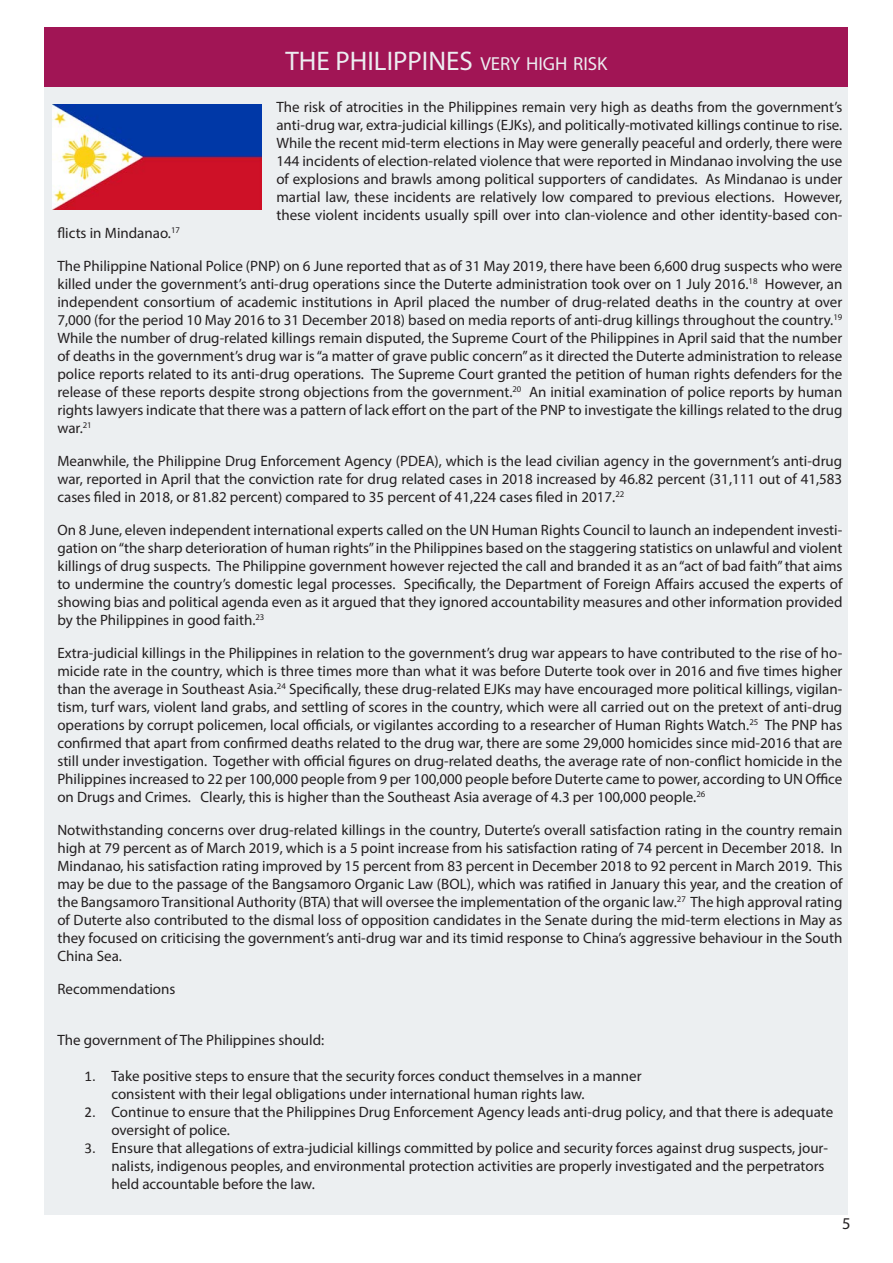
<style>
.page{position:relative;width:893px;height:1263px;background:#fff}
.page>*{position:absolute;margin:0;border:0;box-sizing:border-box;transform-origin:0 0}
.Chapters{font:27px "Myriad Pro";color:#ecedf1}
.Chapters-2{font:18.9px "Myriad Pro";color:#ecedf1}
.Bold_ish{font:16.5px "Myriad Pro";color:#231f20}
.No_Spacing{font:15px/18px "Myriad Pro";color:#231f20;text-align:justify}
.s1{font-family:"Calibri"}
</style>
<div class="page">
<div style="left:45px;top:86px;width:803px;height:1129px;background:#eceff1"></div>
<div style="left:45px;top:27px;width:803px;height:59px;background:#a11555"></div>
<img style="left:52px;top:105px;width:210px;height:104px">
<p class="Chapters" style="left:285px;top:44px;width:16px">THE</p>
<p class="Chapters" style="left:336px;top:44px;width:100px">PHILI PPINES</p>
<p class="Chapters-2" style="left:480px;top:52px;width:129px">VERY HIGH RISK</p>
<p class="No_Spacing" style="left:276px;top:98px;width:567px">The risk of atrocities in the Philippines remain very high as deaths from the government’s anti-drug war, extra-judicial killings (EJKs), and politically-motivated killings continue to rise.<br>While the recent mid-term elections in May were generally peaceful and orderly, there were 144 incidents of election-related violence that were reported in Mindanao involving the use of explosions and brawls among political supporters of candidates. As Mindanao is under martial law, these incidents are relatively low compared to previous elections. However, these violent incidents usually spill over into clan-violence and other identity-based con-</p>
<p class="No_Spacing" style="left:57px;top:224px;width:124px">flicts in Mindanao.<sup>17</sup></p>
<p class="No_Spacing" style="left:57px;top:257px;width:787px">The Philippine National Police (PNP) on 6 June reported that as of 31 May 2019, there have been 6,600 drug suspects who were killed under the government’s anti-drug operations since the Duterte administration took over on 1 July 2016.<sup>18</sup> However, an independent consortium of academic institutions in April placed the number of drug-related deaths in the country at over 7,000 (for the period 10 May 2016 to 31 December 2018) based on media reports of anti-drug killings throughout the country.<sup>19<br></sup>While the number of drug-related killings remain disputed, the Supreme Court of the Philippines in April said that the number of deaths in the government’s drug war is “a matter of grave public concern” as it directed the Duterte administration to release police reports related to its anti-drug operations. The Supreme Court granted the petition of human rights defenders for the release of these reports despite strong objections from the government.<sup>20</sup> An initial examination of police reports by human rights lawyers indicate that there was a pattern of lack effort on the part of the PNP to investigate the killings related to the drug war.<sup>21</sup></p>
<p class="No_Spacing" style="left:57px;top:452px;width:786px">Meanwhile, the Philippine Drug Enforcement Agency (PDEA), which is the lead civilian agency in the government’s anti-drug war, reported in April that the conviction rate for drug related cases in 2018 increased by 46.82 percent (31,111 out of 41,583 cases filed in 2018, or 81.82 percent) compared to 35 percent of 41,224 cases filed in 2017.<sup>22</sup></p>
<p class="No_Spacing" style="left:57px;top:521px;width:786px">On 8 June, eleven independent international experts called on the UN Human Rights Council to launch an independent investi&shy;gation on “the sharp deterioration of human rights” in the Philippines based on the staggering statistics on unlawful and violent killings of drug suspects. The Philippine government however rejected the call and branded it as an “act of bad faith” that aims to undermine the country’s domestic legal processes. Specifically, the Department of Foreign Affairs accused the experts of showing bias and political agenda even as it argued that they ignored accountability measures and other information provided by the Philippines in good faith.<sup>23</sup></p>
<p class="No_Spacing" style="left:57px;top:644px;width:786px">Extra-judicial killings in the Philippines in relation to the government’s drug war appears to have contributed to the rise of ho&shy;micide rate in the country, which is three times more than what it was before Duterte took over in 2016 and five times higher than the average in Southeast Asia.<sup>24</sup> Specifically, these drug-related EJKs may have encouraged more political killings, vigilan&shy;tism, turf wars, violent land grabs, and settling of scores in the country, which were all carried out on the pretext of anti-drug operations by corrupt policemen, local officials, or vigilantes according to a researcher of Human Rights Watch.<sup>25</sup> The PNP has confirmed that apart from confirmed deaths related to the drug war, there are some 29,000 homicides since mid-2016 that are still under investigation. Together with official figures on drug-related deaths, the average rate of non-conflict homicide in the Philippines increased to 22 per 100,000 people from 9 per 100,000 people before Duterte came to power, according to UN Office on Drugs and Crimes. Clearly, this is higher than the Southeast Asia average of 4.3 per 100,000 people.<sup>26</sup></p>
<p class="No_Spacing" style="left:57px;top:821px;width:787px">Notwithstanding concerns over drug-related killings in the country, Duterte’s overall satisfaction rating in the country remain high at 79 percent as of March 2019, which is a 5 point increase from his satisfaction rating of 74 percent in December 2018. In Mindanao, his satisfaction rating improved by 15 percent from 83 percent in December 2018 to 92 percent in March 2019. This may be due to the passage of the Bangsamoro Organic Law (BOL), which was ratified in January this year, and the creation of the Bangsamoro Transitional Authority (BTA) that will oversee the implementation of the organic law.<sup>27</sup> The high approval rating of Duterte also contributed to the dismal loss of opposition candidates in the Senate during the mid-term elections in May as they focused on criticising the government’s anti-drug war and its timid response to China’s aggressive behaviour in the South China Sea.</p>
<p class="No_Spacing" style="left:57px;top:980px;width:119px">Recommendations</p>
<p class="No_Spacing" style="left:57px;top:1031px;width:268px">The government of The Philippines should:</p>
<p class="No_Spacing" style="left:84px;top:1067px;width:559px"><span class="s1">1.</span> Take positive steps to ensure that the security forces conduct themselves in a manner</p>
<p class="No_Spacing" style="left:111px;top:1085px;width:475px">consistent with their legal obligations under international human rights law.</p>
<p class="No_Spacing" style="left:111px;top:1103px;width:723px;text-indent:-27px"><span class="s1">2.</span> Continue to ensure that the Philippines Drug Enforcement Agency leads anti-drug policy, and that there is adequate oversight of police.</p>
<p class="No_Spacing" style="left:111px;top:1139px;width:718px;text-align:left;text-indent:-27px"><span class="s1">3.</span> Ensure that allegations of extra-judicial killings committed by police and security forces against drug suspects, jour&shy;nalists, indigenous peoples, and environmental protection activities are properly investigated and the perpetrators held accountable before the law.</p>
<p class="Bold_ish" style="left:842px;top:1213px;width:10px">5</p>
</div>
